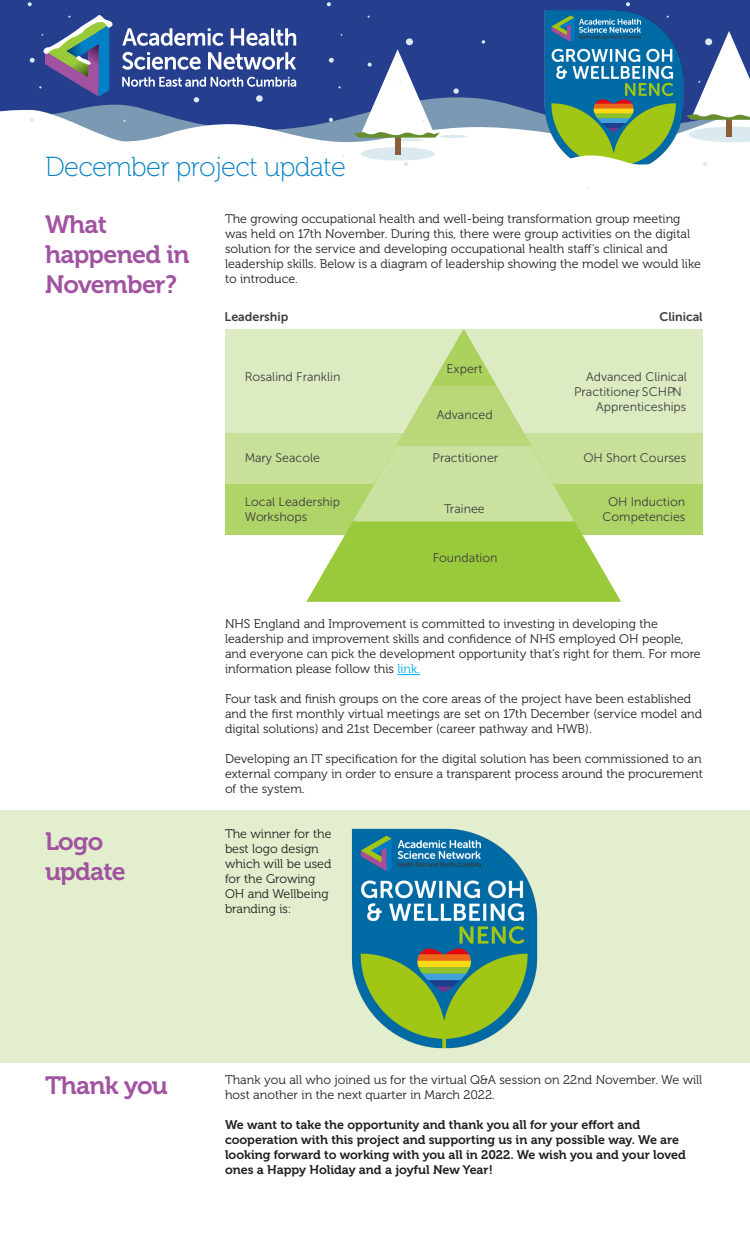
<style>
.page{position:relative;width:750px;height:1250px;background:#fff}
.page>*{position:absolute;margin:0;border:0;box-sizing:border-box;transform-origin:0 0}
.t1{font:27.5px "Museo 100";letter-spacing:-.025em;color:#0080c5}
.t2{font:25px/30px "Museo 700";letter-spacing:-.025em;color:#a153a1}
.t3{font:12.5px/15px "Museo 300";color:#231f20}
.t4{font:12.5px/15px "Museo 700";color:#231f20}
.t5{font:12.5px/14.9px "Museo Sans 300";color:#3e3e3f}
.t6{font:12.5px "Museo Sans 700";color:#3e3e3f}
.s1{color:#00aeef}
</style>
<div class="page">
<div style="left:0;top:0;width:750px;height:189px;background:#253f8e"></div>
<svg style="left:80px;top:85px;width:445px;height:24px"></svg>
<svg style="left:0;top:109px;width:546px;height:80px;background:#dae0ea"></svg>
<hr style="left:439px;top:135px;width:29px;height:3px;background:#daeaef;border-radius:50%">
<hr style="left:395px;top:138px;width:28px;height:3px;background:#daeaef;border-radius:50%">
<div style="left:361px;top:147px;width:74px;height:14px;background:#daeaef;border-radius:50%"></div>
<div style="left:395px;top:136px;width:6px;height:19px;background:#8a5d3b"></div>
<svg style="left:327px;top:2px;width:4px;height:4px"></svg>
<svg style="left:329px;top:118px;width:4px;height:4px"></svg>
<svg style="left:404px;top:162px;width:4px;height:4px"></svg>
<svg style="left:354px;top:49px;width:86px;height:89px"></svg>
<div style="left:406px;top:38px;width:7px;height:7px;background:#daeaef;border-radius:50%"></div>
<svg style="left:453px;top:88px;width:6px;height:6px"></svg>
<svg style="left:329px;top:58px;width:5px;height:5px"></svg>
<div style="left:256px;top:95px;width:7px;height:7px;background:#daeaef;border-radius:50%"></div>
<svg style="left:482px;top:40px;width:3px;height:4px"></svg>
<svg style="left:28px;top:2px;width:4px;height:4px"></svg>
<svg style="left:30px;top:118px;width:4px;height:4px"></svg>
<svg style="left:105px;top:162px;width:4px;height:4px"></svg>
<svg style="left:194px;top:97px;width:5px;height:5px"></svg>
<div style="left:0;top:810px;width:750px;height:252px;background:#e2eecd"></div>
<svg style="left:397px;top:674px;width:23px;height:1px"></svg>
<img style="left:534px;top:2px;width:135px;height:181px">
<div style="left:225px;top:329px;width:477px;height:104px;background:#dcebc1"></div>
<div style="left:225px;top:433px;width:477px;height:51px;background:#c8e09a"></div>
<div style="left:225px;top:484px;width:477px;height:50px;background:#afd467"></div>
<svg style="left:306px;top:522px;width:315px;height:80px;background:#a4cf51"></svg>
<svg style="left:353px;top:329px;width:221px;height:192px"></svg>
<img style="left:351px;top:828px;width:187px;height:221px">
<svg style="left:546px;top:30px;width:204px;height:159px;background:#8ab0ae"></svg>
<svg style="left:122px;top:28px;width:102px;height:18px"></svg>
<svg style="left:231px;top:28px;width:65px;height:18px"></svg>
<svg style="left:122px;top:52px;width:79px;height:18px"></svg>
<svg style="left:208px;top:52px;width:88px;height:18px"></svg>
<svg style="left:122px;top:77px;width:174px;height:10px"></svg>
<svg style="left:30px;top:15px;width:84px;height:82px"></svg>
<p class="t1" style="left:45px;top:152px;width:303px">December project update</p>
<p class="t2" style="left:45px;top:209px;width:146px">What happened in<br>November?</p>
<p class="t2" style="left:45px;top:827px;width:82px">Logo update</p>
<p class="t3" style="left:225px;top:212px;width:477px">The growing occupational health and well-being transformation group meeting was held on 17th November. During this, there were group activities on the digital solution for the service and developing occupational health staff’s clinical and leadership skills. Below is a diagram of leadership showing the model we would like to introduce.</p>
<p class="t6" style="left:225px;top:310px;width:65px">Leadership</p>
<p class="t6" style="left:659px;top:310px;width:45px">Clinical</p>
<p class="t5" style="left:245px;top:369px;width:97px">Rosalind Franklin</p>
<p class="t5" style="left:245px;top:450px;width:77px">Mary Seacole</p>
<p class="t5" style="left:245px;top:494px;width:97px">Local Leadership<br>Workshops</p>
<p class="t5" style="left:447px;top:361px;width:38px">Expert</p>
<p class="t5" style="left:437px;top:407px;width:57px">Advanced</p>
<p class="t5" style="left:433px;top:450px;width:67px">Practitioner</p>
<p class="t5" style="left:444px;top:501px;width:42px">Trainee</p>
<p class="t5" style="left:433px;top:551px;width:66px">Foundation</p>
<p class="t5" style="left:586px;top:369px;width:102px">Advanced Clinical</p>
<p class="t5" style="left:574px;top:384px;width:109px">Practitioner, SCHPN</p>
<p class="t5" style="left:596px;top:399px;width:92px">Apprenticeships</p>
<p class="t5" style="left:584px;top:450px;width:104px">OH Short Courses</p>
<p class="t5" style="left:603px;top:494px;width:84px;text-align:center">OH Induction<br>Competencies</p>
<p class="t3" style="left:225px;top:617px;width:477px">NHS England and Improvement is committed to investing in developing the leadership and improvement skills and confidence of NHS employed OH people, and everyone can pick the development opportunity that’s right for them. For more information please follow this <span class="s1">link.</span></p>
<p class="t3" style="left:225px;top:692px;width:479px">Four task and finish groups on the core areas of the project have been established and the first monthly virtual meetings are set on 17th December (service model and digital solutions) and 21st December (career pathway and HWB).</p>
<p class="t3" style="left:225px;top:752px;width:480px;text-align:justify">Developing an IT specification for the digital solution has been commissioned to an external company in order to ensure a transparent process around the procurement of the system.</p>
<p class="t3" style="left:225px;top:826px;width:108px">The winner for the best logo design which will be used for the Growing<br>OH and Wellbeing branding is:</p>
<p class="t2" style="left:45px;top:1070px;width:124px">Thank you</p>
<p class="t3" style="left:225px;top:1073px;width:479px">Thank you all who joined us for the virtual Q&amp;A session on 22nd November. We will host another in the next quarter in March 2022.</p>
<p class="t4" style="left:225px;top:1118px;width:462px">We want to take the opportunity and thank you all for your effort and cooperation with this project and supporting us in any possible way. We are looking forward to working with you all in 2022. We wish you and your loved ones a Happy Holiday and a joyful New Year!</p>
</div>
